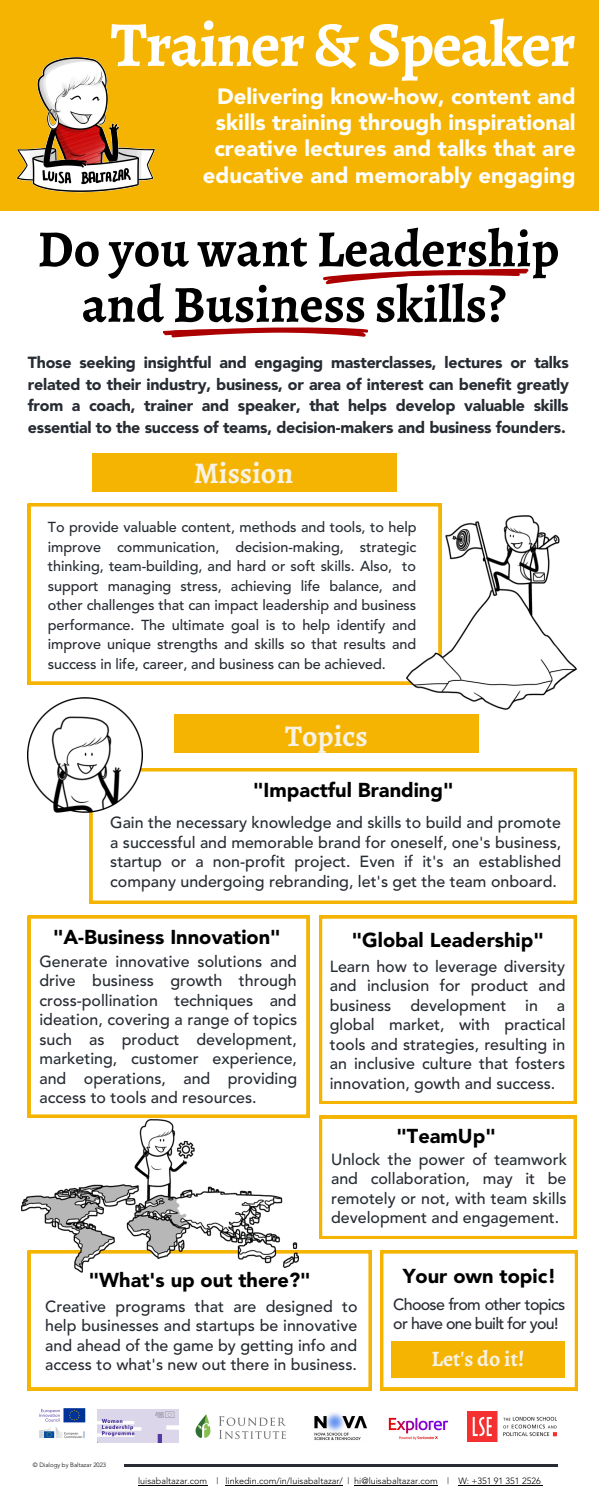
<style>
.page{position:relative;width:600px;height:1500px;background:#fff}
.page>*{position:absolute;margin:0;border:0;box-sizing:border-box;transform-origin:0 0}
.t1{font:700 64px "Alegreya";letter-spacing:-.025em;color:#fff}
.t2{font:700 52px "Alegreya";color:#000}
.t3{font:700 30px "Alegreya";color:#f8f2e4}
.t4{font:900 22px/26.2px "Avenir";color:#fff;text-align:right}
.t5{font:700 22px "Alegreya";color:#f8f2e4}
.t6{font:900 20px "Avenir";color:#000}
.t7{font:500 16px/19.5px "Avenir";color:#272c33;text-align:justify}
.t8{font:900 16px/21.8px "Avenir";letter-spacing:-.015em;color:#272c33;text-align:justify}
.t9{font:500 16px/19.5px "Avenir";letter-spacing:-.045em;color:#272c33}
.t10{font:500 14.4px/19.5px "Avenir";letter-spacing:-.005em;color:#272c33;text-align:justify}
.t11{font:300 9px "Avenir";color:#000}
.t12{font:300 6.2px "Avenir";color:#000}
</style>
<div class="page">
<div style="left:92px;top:453px;width:305px;height:39px;background:#f5b402"></div>
<hr style="left:124px;top:1465px;width:433px;height:2px;background:#272c33">
<hr style="left:138px;top:1485px;width:69px;height:1px;background:#000">
<hr style="left:225px;top:1485px;width:118px;height:1px;background:#000">
<hr style="left:354px;top:1485px;width:84px;height:1px;background:#000">
<hr style="left:458px;top:1485px;width:83px;height:1px;background:#000">
<div style="left:0;top:0;width:599px;height:210px;background:#f5b402"></div>
<div style="left:174px;top:715px;width:305px;height:38px;background:#f5b402"></div>
<svg style="left:90px;top:769px;width:487px;height:135px"></svg>
<svg style="left:28px;top:1251px;width:343px;height:139px"></svg>
<svg style="left:28px;top:916px;width:281px;height:201px"></svg>
<svg style="left:323px;top:269px;width:205px;height:15px"></svg>
<svg style="left:163px;top:327px;width:205px;height:11px"></svg>
<img style="left:28px;top:698px;width:115px;height:114px">
<img style="left:22px;top:1120px;width:277px;height:155px">
<svg style="left:319px;top:916px;width:258px;height:188px"></svg>
<img style="left:388px;top:1417px;width:61px;height:23px">
<img style="left:467px;top:1412px;width:89px;height:30px">
<img style="left:314px;top:1412px;width:53px;height:29px">
<img style="left:219px;top:1416px;width:67px;height:23px">
<img style="left:195px;top:1414px;width:16px;height:24px">
<img style="left:97px;top:1410px;width:81px;height:32px">
<img style="left:39px;top:1408px;width:47px;height:30px">
<svg style="left:28px;top:504px;width:413px;height:180px"></svg>
<img style="left:406px;top:516px;width:170px;height:193px">
<svg style="left:380px;top:1251px;width:198px;height:139px"></svg>
<div style="left:391px;top:1341px;width:174px;height:37px;background:#f5b402"></div>
<svg style="left:319px;top:1116px;width:258px;height:123px"></svg>
<img style="left:16px;top:56px;width:140px;height:137px">
<p class="t1" style="left:111px;top:1px;width:466px">Trainer&amp;Speaker</p>
<p class="t4" style="left:203px;top:83px;width:374px">Delivering know-how, content and skills training through inspirational creative lectures and talks that are educative and memorably engaging</p>
<p class="t2" style="left:37px;top:213px;width:523px">Do you want Leadership</p>
<p class="t2" style="left:82px;top:269px;width:426px">and Business skills?</p>
<p class="t8" style="left:28px;top:351px;width:543px">Those seeking insightful and engaging masterclasses, lectures or talks related to their industry, business, or area of interest can benefit greatly from a coach, trainer and speaker, that helps develop valuable skills essential to the success of teams, decision-makers and business founders.</p>
<p class="t3" style="left:194px;top:452px;width:101px">Mission</p>
<p class="t10" style="left:48px;top:518px;width:370px">To provide valuable content, methods and tools, to help improve communication, decision-making, strategic thinking, team-building, and hard or soft skills. Also, to support managing stress, achieving life balance, and other challenges that can impact leadership and business performance. The ultimate goal is to help identify and improve unique strengths and skills so that results and success in life, career, and business can be achieved.</p>
<p class="t3" style="left:285px;top:715px;width:84px">Topics</p>
<p class="t6" style="left:253px;top:778px;width:202px">"Impactful Branding"</p>
<p class="t7" style="left:110px;top:813px;width:453px">Gain the necessary knowledge and skills to build and promote a successful and memorable brand for oneself, one's business, startup or a non-profit project. Even if it's an established company undergoing rebranding, let's get the team onboard.</p>
<p class="t6" style="left:53px;top:925px;width:229px">"A-Business Innovation"</p>
<p class="t7" style="left:39px;top:952px;width:259px">Generate innovative solutions and drive business growth through cross-pollination techniques and ideation, covering a range of topics such as product development, marketing, customer experience, and operations, and providing access to tools and resources.</p>
<p class="t6" style="left:352px;top:928px;width:193px">"Global Leadership"</p>
<p class="t7" style="left:330px;top:957px;width:237px">Learn how to leverage diversity and inclusion for product and business development in a global market, with practical tools and strategies, resulting in an inclusive culture that fosters innovation, gowth and success.</p>
<p class="t6" style="left:396px;top:1124px;width:101px">"TeamUp"</p>
<p class="t7" style="left:331px;top:1150px;width:237px">Unlock the power of teamwork and collaboration, may it be remotely or not, with team skills development and engagement.</p>
<p class="t6" style="left:89px;top:1268px;width:223px">"What's up out there?"</p>
<p class="t7" style="left:45px;top:1297px;width:314px">Creative programs that are designed to help businesses and startups be innovative and ahead of the game by getting info and access to what's new out there in business.</p>
<p class="t12" style="left:33px;top:1461px;width:75px">© Dialogy by Baltazar 2023</p>
<p class="t6" style="left:403px;top:1264px;width:155px">Your own topic!</p>
<p class="t9" style="left:393px;top:1295px;width:173px">Choose from other topics or have one built for you!</p>
<p class="t5" style="left:431px;top:1344px;width:94px">Let's do it!</p>
<p class="t11" style="left:138px;top:1476px;width:404px">luisabaltazar.com | linkedin.com/in/luisabaltazar/ | hi@luisabaltazar.com | W: +351 91 351 2526</p>
</div>
